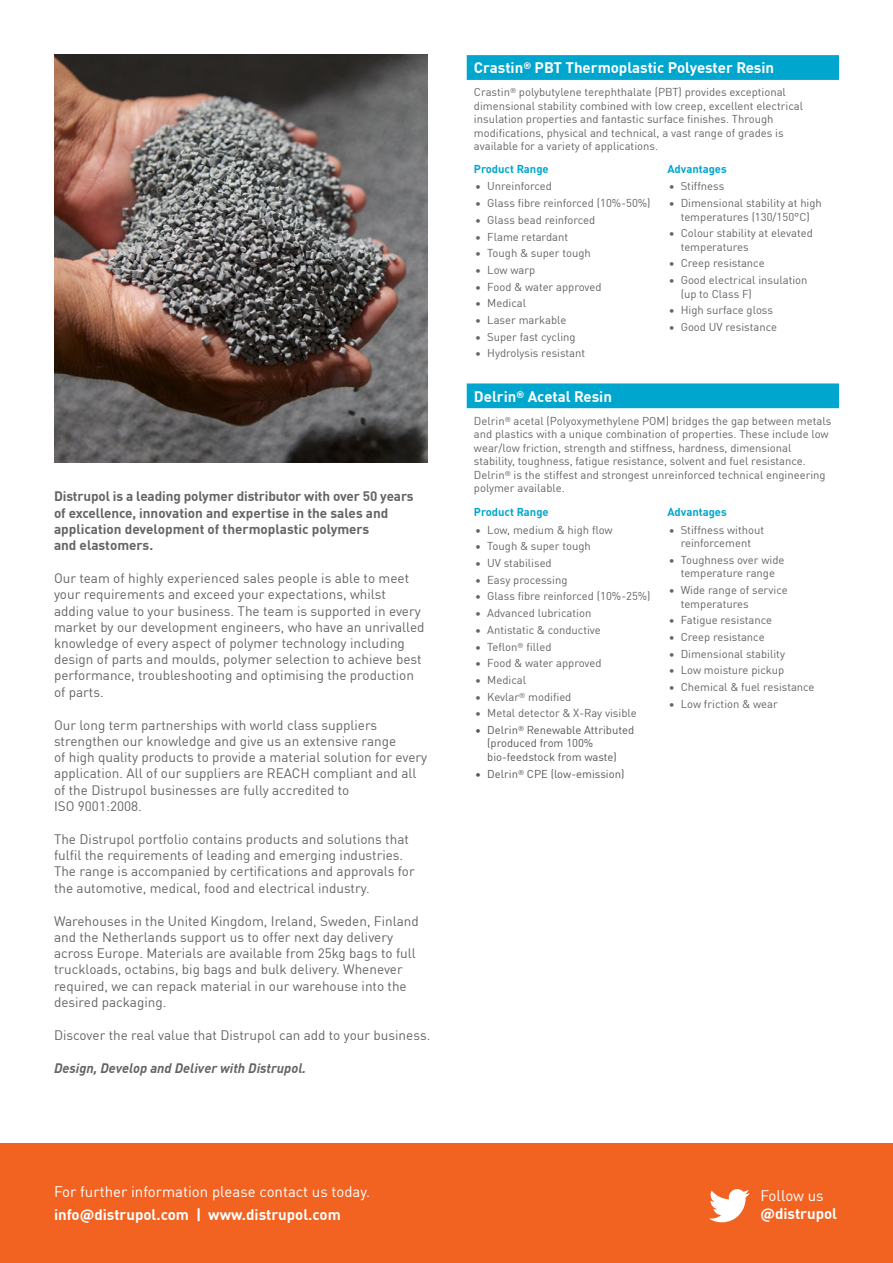
<style>
.page{position:relative;width:893px;height:1263px;background:#fff}
.page>*{position:absolute;margin:0;border:0;box-sizing:border-box;transform-origin:0 0}
.t1{font:700 15px "DIN Pro";color:#fff}
.t2{font:15px "DIN Pro";color:#fff}
.t3{font:13.5px/16.2px "DIN Pro";color:#636466}
.t4{font:700 13.5px/16.2px "DIN Pro";letter-spacing:-.005em;color:#636466}
.t5{font:italic 700 13.5px "DIN Pro";color:#636466}
.t6{font:11.25px/13.5px "DIN Pro";color:#636466}
.t7{font:11.25px/13.5px "DIN Pro";color:#53575a}
.t8{font:700 11.25px "DIN Pro";color:#00a6ce}
</style>
<div class="page">
<svg style="left:467px;top:55px;width:372px;height:25px;background:#02a6ce"></svg>
<div style="left:467px;top:383px;width:372px;height:25px;background:#00a6ce"></div>
<div style="left:0;top:1144px;width:893px;height:119px;background:#f26322"></div>
<img style="left:54px;top:54px;width:373px;height:409px">
<svg style="left:709px;top:1189px;width:41px;height:33px"></svg>
<p class="t4" style="left:54px;top:487px;width:361px">Distrupol is a leading polymer distributor with over 50 years of excellence, innovation and expertise in the sales and application development of thermoplastic polymers<br>and elastomers.</p>
<p class="t3" style="left:54px;top:569px;width:372px">Our team of highly experienced sales people is able to meet your requirements and exceed your expectations, whilst adding value to your business. The team is supported in every market by our development engineers, who have an unrivalled knowledge of every aspect of polymer technology including design of parts and moulds, polymer selection to achieve best performance, troubleshooting and optimising the production of parts.</p>
<p class="t3" style="left:54px;top:716px;width:375px">Our long term partnerships with world class suppliers strengthen our knowledge and give us an extensive range<br>of high quality products to provide a material solution for every application. All of our suppliers are REACH compliant and all of the Distrupol businesses are fully accredited to<br>ISO 9001:2008.</p>
<p class="t3" style="left:54px;top:830px;width:362px">The Distrupol portfolio contains products and solutions that fulfil the requirements of leading and emerging industries.<br>The range is accompanied by certifications and approvals for the automotive, medical, food and electrical industry.</p>
<p class="t3" style="left:54px;top:912px;width:366px">Warehouses in the United Kingdom, Ireland, Sweden, Finland and the Netherlands support us to offer next day delivery across Europe. Materials are available from 25kg bags to full truckloads, octabins, big bags and bulk delivery. Whenever required, we can repack material in our warehouse into the desired packaging.</p>
<p class="t3" style="left:54px;top:1026px;width:378px">Discover the real value that Distrupol can add to your business.</p>
<p class="t5" style="left:54px;top:1058px;width:254px">Design, Develop and Deliver with Distrupol.</p>
<h1 class="t2" style="left:54px;top:1180px;width:318px">For further information please contact us today.</h1>
<h1 class="t1" style="left:54px;top:1202px;width:288px">info@distrupol.com | www.distrupol.com</h1>
<h1 class="t1" style="left:474px;top:56px;width:302px">Crastin® PBT Thermoplastic Polyester Resin</h1>
<p class="t6" style="left:474px;top:85px;width:331px">Crastin® polybutylene terephthalate (PBT) provides exceptional dimensional stability combined with low creep, excellent electrical insulation properties and fantastic surface finishes. Through modifications, physical and technical, a vast range of grades is available for a variety of applications.</p>
<p class="t8" style="left:474px;top:161px;width:76px">Product Range</p>
<p class="t8" style="left:667px;top:161px;width:61px">Advantages</p>
<p class="t6" style="left:475px;top:179px;width:78px">• Unreinforced</p>
<p class="t6" style="left:475px;top:196px;width:177px">• Glass fibre reinforced (10%-50%)</p>
<p class="t6" style="left:475px;top:212px;width:122px">• Glass bead reinforced</p>
<p class="t6" style="left:475px;top:229px;width:94px">• Flame retardant</p>
<p class="t6" style="left:475px;top:246px;width:117px">• Tough &amp; super tough</p>
<p class="t6" style="left:475px;top:262px;width:62px">• Low warp</p>
<p class="t6" style="left:475px;top:279px;width:128px">• Food &amp; water approved</p>
<p class="t6" style="left:475px;top:296px;width:52px">• Medical</p>
<p class="t6" style="left:475px;top:312px;width:93px">• Laser markable</p>
<p class="t6" style="left:475px;top:329px;width:102px">• Super fast cycling</p>
<p class="t6" style="left:475px;top:346px;width:112px">• Hydrolysis resistant</p>
<p class="t6" style="left:669px;top:179px;width:57px">• Stiffness</p>
<p class="t6" style="left:669px;top:196px;width:155px;text-align:center">• Dimensional stability at high temperatures (130/150°C)</p>
<p class="t6" style="left:681px;top:226px;width:134px;text-indent:-12px">• Colour stability at elevated temperatures</p>
<p class="t6" style="left:669px;top:256px;width:97px">• Creep resistance</p>
<p class="t6" style="left:681px;top:273px;width:128px;text-indent:-12px">• Good electrical insulation (up to Class F)</p>
<p class="t6" style="left:669px;top:303px;width:106px">• High surface gloss</p>
<p class="t6" style="left:669px;top:319px;width:110px">• Good UV resistance</p>
<h1 class="t1" style="left:474px;top:384px;width:139px">Delrin® Acetal Resin</h1>
<p class="t6" style="left:474px;top:413px;width:359px">Delrin® acetal (Polyoxymethylene POM) bridges the gap between metals and plastics with a unique combination of properties. These include low wear/low friction, strength and stiffness, hardness, dimensional stability, toughness, fatigue resistance, solvent and fuel resistance.<br>Delrin® is the stiffest and strongest unreinforced technical engineering polymer available.</p>
<p class="t8" style="left:474px;top:503px;width:76px">Product Range</p>
<p class="t8" style="left:667px;top:503px;width:61px">Advantages</p>
<p class="t6" style="left:475px;top:522px;width:139px">• Low, medium &amp; high flow</p>
<p class="t6" style="left:475px;top:539px;width:117px">• Tough &amp; super tough</p>
<p class="t6" style="left:475px;top:555px;width:78px">• UV stabilised</p>
<p class="t6" style="left:475px;top:572px;width:94px">• Easy processing</p>
<p class="t6" style="left:475px;top:589px;width:177px">• Glass fibre reinforced (10%-25%)</p>
<p class="t6" style="left:475px;top:606px;width:118px">• Advanced lubrication</p>
<p class="t6" style="left:475px;top:622px;width:127px">• Antistatic &amp; conductive</p>
<p class="t6" style="left:475px;top:639px;width:78px">• Teflon® filled</p>
<p class="t6" style="left:475px;top:656px;width:128px">• Food &amp; water approved</p>
<p class="t6" style="left:475px;top:672px;width:52px">• Medical</p>
<p class="t6" style="left:475px;top:689px;width:98px">• Kevlar® modified</p>
<p class="t6" style="left:475px;top:706px;width:163px">• Metal detector &amp; X-Ray visible</p>
<p class="t7" style="left:487px;top:722px;width:148px;text-indent:-12px">• Delrin® Renewable Attributed (produced from 100% bio-feedstock from waste)</p>
<p class="t7" style="left:475px;top:766px;width:151px">• Delrin® CPE (low-emission)</p>
<p class="t6" style="left:669px;top:522px;width:97px;text-align:center">• Stiffness without reinforcement</p>
<p class="t6" style="left:669px;top:552px;width:117px;text-align:center">• Toughness over wide temperature range</p>
<p class="t6" style="left:681px;top:582px;width:108px;text-indent:-12px">• Wide range of service temperatures</p>
<p class="t6" style="left:669px;top:613px;width:105px">• Fatigue resistance</p>
<p class="t6" style="left:669px;top:629px;width:97px">• Creep resistance</p>
<p class="t6" style="left:669px;top:646px;width:118px">• Dimensional stability</p>
<p class="t6" style="left:669px;top:663px;width:117px">• Low moisture pickup</p>
<p class="t6" style="left:669px;top:679px;width:147px">• Chemical &amp; fuel resistance</p>
<p class="t6" style="left:669px;top:696px;width:111px">• Low friction &amp; wear</p>
<h1 class="t2" style="left:760px;top:1184px;width:65px">Follow us</h1>
<h1 class="t1" style="left:760px;top:1201px;width:78px">@distrupol</h1>
</div>
